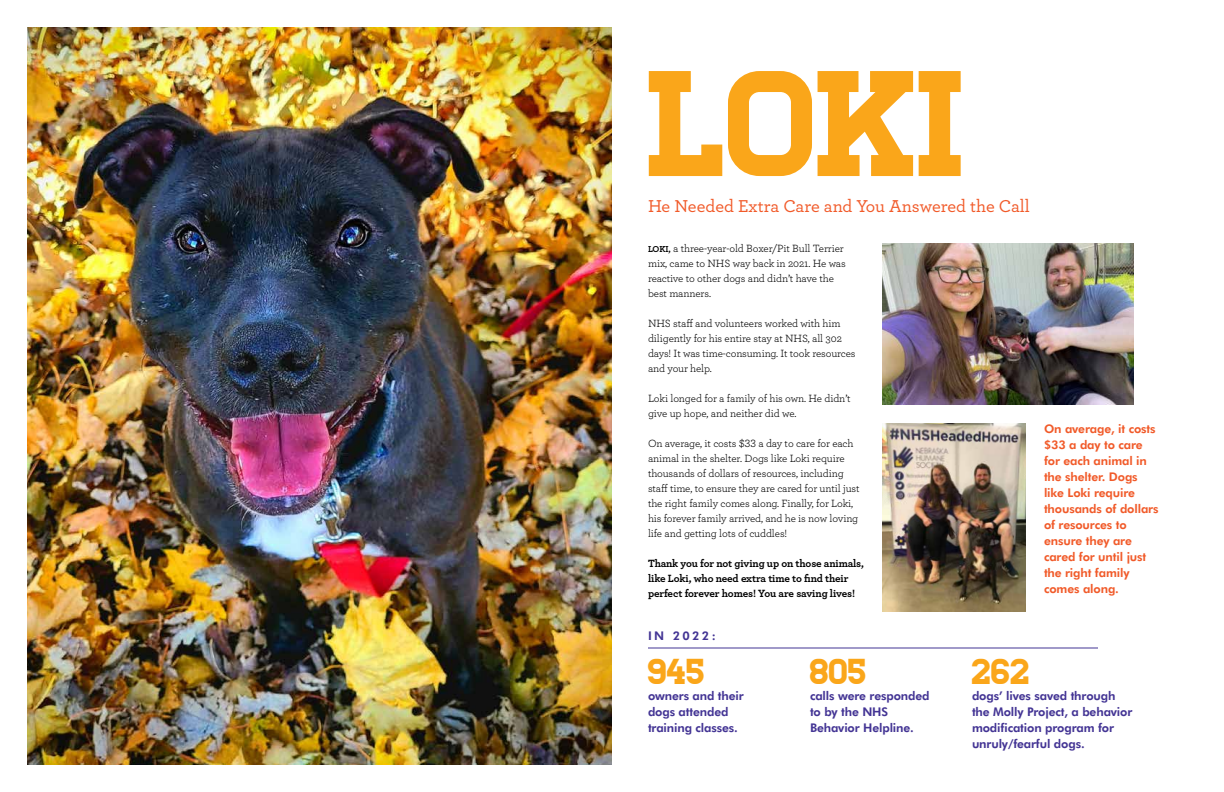
<style>
.page{position:relative;width:1224px;height:792px;background:#fff}
.page>*{position:absolute;margin:0;border:0;box-sizing:border-box;transform-origin:0 0}
.t1{font:150px "Homestead";color:#faa61a}
.t2{font:36px "Homestead";letter-spacing:-.01em;color:#faa61a}
.t3{font:500 18px "Archer";letter-spacing:-.005em;color:#f15a29}
.t4{font:800 12px/16px "Futura BT";letter-spacing:-.01em;color:#433494}
.t5{font:800 12px/16px "Futura BT";letter-spacing:-.01em;color:#f15a29}
.t6{font:11px/15px "Archer";letter-spacing:-.01em;color:#000}
.t7{font:700 11px/15px "Archer";letter-spacing:-.01em;color:#000}
.s1{font-weight:700;font-size:9px}
</style>
<div class="page">
<img style="left:27px;top:27px;width:585px;height:738px">
<img style="left:882px;top:243px;width:252px;height:162px">
<img style="left:882px;top:423px;width:144px;height:189px">
<hr style="left:648px;top:648px;width:450px;height:1px;background:#433494">
<h1 class="t1" style="left:649px;top:36px;width:323px">loki</h1>
<h3 class="t3" style="left:648px;top:193px;width:383px">He Needed Extra Care and You Answered the Call</h3>
<p class="t6" style="left:648px;top:240px;width:199px"><span class="s1">LOKI,</span> a three-year-old Boxer/Pit Bull Terrier mix, came to NHS way back in 2021. He was reactive to other dogs and didn’t have the best manners.</p>
<p class="t6" style="left:648px;top:315px;width:209px">NHS staff and volunteers worked with him diligently for his entire stay at NHS, all 302 days! It was time-consuming. It took resources and your help.</p>
<p class="t6" style="left:648px;top:390px;width:204px">Loki longed for a family of his own. He didn’t give up hope, and neither did we.</p>
<p class="t6" style="left:648px;top:435px;width:213px">On average, it costs $33 a day to care for each animal in the shelter. Dogs like Loki require thousands of dollars of resources, including staff time, to ensure they are cared for until just the right family comes along. Finally, for Loki, his forever family arrived, and he is now loving life and getting lots of cuddles!</p>
<p class="t7" style="left:648px;top:555px;width:218px">Thank you for not giving up on those animals, like Loki, who need extra time to find their perfect forever homes! You are saving lives!</p>
<p class="t4" style="left:648px;top:627px;width:69px">IN 2022:</p>
<p class="t5" style="left:1044px;top:420px;width:116px">On average, it costs $33 a day to care for each animal in the shelter. Dogs like Loki require thousands of dollars of resources to ensure they are cared for until just the right family comes along.</p>
<h2 class="t2" style="left:648px;top:650px;width:59px">945</h2>
<p class="t4" style="left:648px;top:688px;width:97px">owners and their dogs attended training classes.</p>
<h2 class="t2" style="left:810px;top:650px;width:59px">805</h2>
<p class="t4" style="left:810px;top:688px;width:121px">calls were responded to by the NHS<br>Behavior Helpline.</p>
<h2 class="t2" style="left:972px;top:650px;width:60px">262</h2>
<p class="t4" style="left:972px;top:688px;width:162px">dogs’ lives saved through the Molly Project, a behavior modification program for unruly/fearful dogs.</p>
</div>
